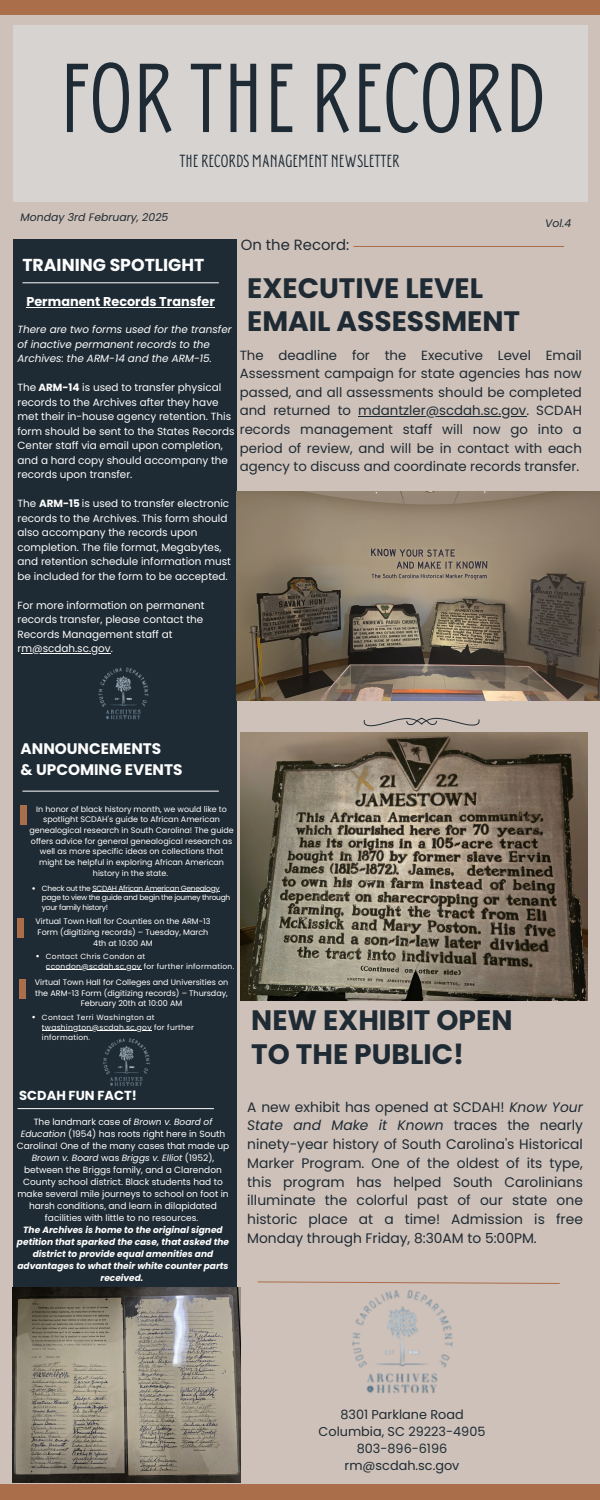
<style>
.page{position:relative;width:600px;height:1500px;background:#ab6e4b}
.page>*{position:absolute;margin:0;border:0;box-sizing:border-box;transform-origin:0 0}
.t1{font:97.6px "Donau Uppercase Neue";color:#1f2b34}
.t2{font:700 28.1px/33.5px "Poppins";color:#1f2b34}
.t3{font:17.5px "Donau Uppercase Neue";color:#1f2b34}
.t4{font:700 17.3px "Poppins";color:#fdfdfd}
.t5{font:700 15.3px/21px "Poppins";color:#fdfdfd}
.t6{font:14.8px "Poppins";color:#1f2b34}
.t7{font:13.8px/18.8px "Poppins";color:#1f2b34;text-align:justify}
.t8{font:13.3px/18.6px "Poppins";color:#1f2b34;text-align:justify}
.t9{font:700 13px "Poppins";color:#fdfdfd}
.t10{font:12.8px "Poppins";color:#1f2b34}
.t11{font:700 12.8px "Poppins";color:#fff}
.t12{font:italic 10.9px "Poppins";color:#1f2b34}
.t13{font:10.4px/14.5px "Poppins";color:#fdfdfd}
.t14{font:italic 10.4px/14.5px "Poppins";color:#fdfdfd}
.t15{font:9px/12px "Poppins";color:#fdfdfd;text-align:center}
.t16{font:italic 700 9px/12px "Poppins";color:#fdfdfd;text-align:center}
.t17{font:8px/10.7px "Poppins";color:#fdfdfd;text-align:center}
.t18{font:8px/10.7px "Poppins";color:#fff;text-align:center}
.t19{font:7.5px/10px "Poppins";letter-spacing:.035em;color:#fff}
.t20{font:7.5px/9.4px "Poppins";letter-spacing:-.035em;color:#fdfdfd}
.s1{font-weight:700}
.s2{font-style:italic}
</style>
<div class="page">
<div style="left:0;top:15px;width:600px;height:1469px;background:#cec1b9"></div>
<div style="left:13px;top:25px;width:574px;height:177px;background:#d6d3d1"></div>
<div style="left:13px;top:239px;width:223px;height:1051px;background:#1f2b34"></div>
<hr style="left:22px;top:791px;width:197px;height:1px;background:#fdfdfd">
<hr style="left:353px;top:246px;width:211px;height:1px;background:#ab6e4b">
<hr style="left:18px;top:1108px;width:196px;height:1px;background:#fdfdfd">
<svg style="left:257px;top:1281px;width:303px;height:3px"></svg>
<div style="left:21px;top:805px;width:6px;height:20px;background:#ab6e4b"></div>
<div style="left:18px;top:918px;width:6px;height:20px;background:#ab6e4b"></div>
<div style="left:19px;top:979px;width:7px;height:20px;background:#ab6e4b"></div>
<img style="left:340px;top:1283px;width:124px;height:110px">
<hr style="left:22px;top:282px;width:197px;height:1px;background:#fdfdfd">
<img style="left:98px;top:667px;width:51px;height:53px">
<img style="left:103px;top:1038px;width:47px;height:48px">
<img style="left:13px;top:1287px;width:228px;height:195px">
<img style="left:236px;top:492px;width:364px;height:208px">
<svg style="left:363px;top:718px;width:117px;height:8px"></svg>
<img style="left:240px;top:733px;width:347px;height:267px">
<hr style="left:92px;top:892px;width:128px;height:1px;background:#fdfdfd">
<hr style="left:358px;top:416px;width:168px;height:1px;background:#1f2b34">
<hr style="left:21px;top:653px;width:90px;height:1px;background:#fdfdfd">
<hr style="left:26px;top:307px;width:189px;height:1px;background:#fff">
<hr style="left:46px;top:969px;width:95px;height:1px;background:#fff">
<hr style="left:42px;top:1030px;width:110px;height:1px;background:#fff">
<h1 class="t1" style="left:59px;top:38px;width:487px">FOR THE RECORD</h1>
<p class="t3" style="left:179px;top:150px;width:222px">THE RECORDS MANAGEMENT NEWSLETTER</p>
<h4 class="t12" style="left:21px;top:209px;width:149px">Monday 3rd February, 2025</h4>
<p class="t12" style="left:545px;top:216px;width:28px">Vol.4</p>
<p class="t4" style="left:22px;top:253px;width:183px">TRAINING SPOTLIGHT</p>
<p class="t6" style="left:241px;top:235px;width:110px">On the Record:</p>
<p class="t2" style="left:247px;top:271px;width:275px">EXECUTIVE LEVEL<br>EMAIL ASSESSMENT</p>
<p class="t11" style="left:26px;top:293px;width:190px">Permanent Records Transfer</p>
<h2 class="t14" style="left:18px;top:322px;width:216px">There are two forms used for the transfer of inactive permanent records to the<br>Archives: the ARM-14 and the ARM-15.</h2>
<p class="t13" style="left:18px;top:380px;width:218px">The <span class="s1">ARM-14</span> is used to transfer physical records to the Archives after they have met their in-house agency retention. This form should be sent to the States Records Center staff via email upon completion, and a hard copy should accompany the records upon transfer.</p>
<p class="t13" style="left:18px;top:496px;width:215px">The <span class="s1">ARM-15</span> is used to transfer electronic records to the Archives. This form should also accompany the records upon completion. The file format, Megabytes, and retention schedule information must be included for the form to be accepted.</p>
<p class="t13" style="left:18px;top:598px;width:189px">For more information on permanent records transfer, please contact the<br>Records Management staff at</p>
<p class="t13" style="left:18px;top:641px;width:97px">rm@scdah.sc.gov.</p>
<p class="t8" style="left:240px;top:346px;width:344px">The deadline for the Executive Level Email Assessment campaign for state agencies has now passed, and all assessments should be completed and returned to</p>
<p class="t8" style="left:240px;top:401px;width:344px;text-indent:118px">mdantzler@scdah.sc.gov. SCDAH records management staff will now go into a period of review, and will be in contact with each agency to discuss and coordinate records transfer.</p>
<p class="t5" style="left:21px;top:738px;width:163px">ANNOUNCEMENTS<br>&amp; UPCOMING EVENTS</p>
<p class="t17" style="left:29px;top:804px;width:206px">In honor of black history month, we would like to spotlight SCDAH's guide to African American genealogical research in South Carolina! The guide offers advice for general genealogical research as well as more specific ideas on collections that might be helpful in exploring African American history in the state.</p>
<h6 class="t20" style="left:42px;top:884px;width:179px">Check out the SCDAH African American Genealogy</h6>
<h3 class="t20" style="left:42px;top:893px;width:190px">page to view the guide and begin the journey through your family history!</h3>
<p class="t18" style="left:35px;top:916px;width:177px">Virtual Town Hall for Counties on the ARM-13<br>Form (digitizing records) – Tuesday, March<br>4th at 10:00 AM</p>
<p class="t19" style="left:46px;top:951px;width:101px">Contact Chris Condon at</p>
<p class="t19" style="left:46px;top:961px;width:190px">ccondon@scdah.sc.gov for further information.</p>
<h2 class="t18" style="left:35px;top:977px;width:195px">Virtual Town Hall for Colleges and Universities on the ARM-13 Form (digitizing records) – Thursday,<br>February 20th at 10:00 AM</h2>
<p class="t19" style="left:42px;top:1012px;width:114px">Contact Terri Washington at</p>
<h6 class="t19" style="left:42px;top:1022px;width:153px">twashington@scdah.sc.gov for further information.</h6>
<p class="t9" style="left:19px;top:1087px;width:119px">SCDAH FUN FACT!</p>
<p class="t15" style="left:17px;top:1115px;width:214px">The landmark case of <span class="s2">Brown v. Board of Education</span> (1954) has roots right here in South Carolina! One of the many cases that made up <span class="s2">Brown v. Board</span> was <span class="s2">Briggs v. Elliot</span> (1952), between the Briggs family, and a Clarendon County school district. Black students had to make several mile journeys to school on foot in harsh conditions, and learn in dilapidated facilities with little to no resources.</p>
<p class="t16" style="left:17px;top:1223px;width:214px">The Archives is home to the original signed petition that sparked the case, that asked the district to provide equal amenities and advantages to what their white counter parts received.</p>
<h5 class="t2" style="left:251px;top:1004px;width:263px">NEW EXHIBIT OPEN<br>TO THE PUBLIC!</h5>
<p class="t7" style="left:247px;top:1097px;width:337px">A new exhibit has opened at SCDAH! <span class="s2">Know Your State and Make it Known</span> traces the nearly ninety-year history of South Carolina's Historical Marker Program. One of the oldest of its type, this program has helped South Carolinians illuminate the colorful past of our state one historic place at a time! Admission is free Monday through Friday, 8:30AM to 5:00PM.</p>
<p class="t10" style="left:340px;top:1405px;width:125px">8301 Parklane Road</p>
<p class="t10" style="left:319px;top:1422px;width:168px">Columbia, SC 29223-4905</p>
<p class="t10" style="left:357px;top:1440px;width:92px">803-896-6196</p>
<p class="t10" style="left:345px;top:1457px;width:116px">rm@scdah.sc.gov</p>
</div>
